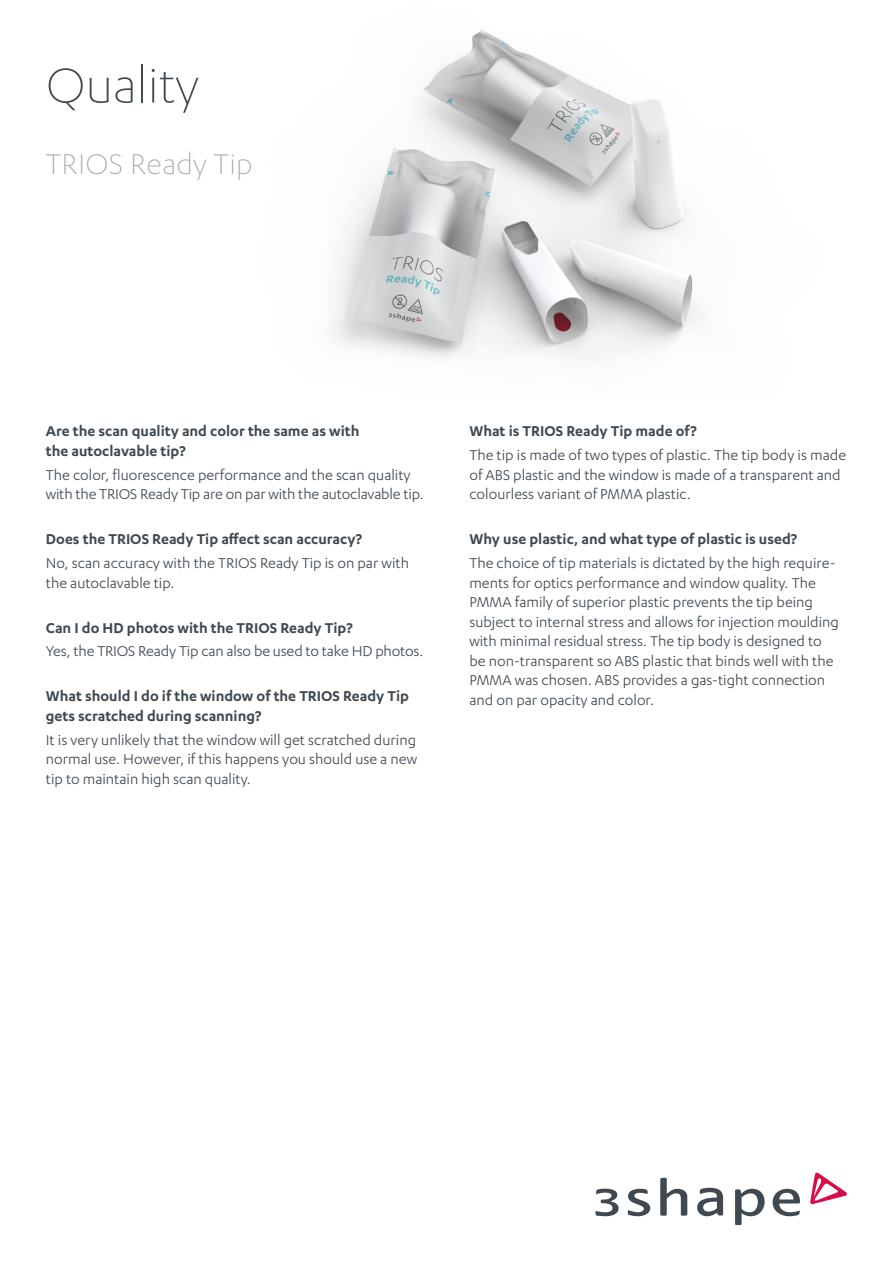
<style>
.page{position:relative;width:893px;height:1263px;background:#fff}
.page>*{position:absolute;margin:0;border:0;box-sizing:border-box;transform-origin:0 0}
.Headline_52_pt{font:300 57px "Karbon";color:#404950}
.SubHeadline_24_pt_TOC{font:300 33px "Karbon";letter-spacing:.01em;color:#a1a7ad}
.Answer{font:16.5px/19.5px "Karbon";color:#404950}
.Question{font:600 16.5px/19.5px "Karbon";color:#404950}
</style>
<div class="page">
<svg style="left:628px;top:1189px;width:22px;height:27px"></svg>
<svg style="left:660px;top:1177px;width:27px;height:39px"></svg>
<svg style="left:697px;top:1188px;width:26px;height:28px"></svg>
<svg style="left:735px;top:1189px;width:30px;height:36px"></svg>
<svg style="left:773px;top:1189px;width:27px;height:27px"></svg>
<svg style="left:595px;top:1189px;width:24px;height:27px"></svg>
<svg style="left:810px;top:1172px;width:37px;height:32px"></svg>
<img style="left:332px;top:29px;width:370px;height:329px">
<div style="left:0;top:0;width:389px;height:321px;background:#fff"></div>
<p class="Headline_52_pt" style="left:46px;top:54px;width:155px">Quality</p>
<p class="SubHeadline_24_pt_TOC" style="left:46px;top:146px;width:208px">TRIOS Ready Tip</p>
<p class="Question" style="left:46px;top:421px;width:315px">Are the scan quality and color the same as with the autoclavable tip?</p>
<p class="Answer" style="left:46px;top:464px;width:379px">The color, fluorescence performance and the scan quality with the TRIOS Ready Tip are on par with the autoclavable tip.</p>
<p class="Question" style="left:46px;top:529px;width:318px">Does the TRIOS Ready Tip affect scan accuracy?</p>
<p class="Answer" style="left:46px;top:553px;width:365px">No, scan accuracy with the TRIOS Ready Tip is on par with the autoclavable tip.</p>
<p class="Question" style="left:46px;top:617px;width:308px">Can I do HD photos with the TRIOS Ready Tip?</p>
<p class="Answer" style="left:46px;top:641px;width:379px">Yes, the TRIOS Ready Tip can also be used to take HD photos.</p>
<p class="Question" style="left:46px;top:686px;width:365px">What should I do if the window of the TRIOS Ready Tip gets scratched during scanning?</p>
<p class="Answer" style="left:46px;top:729px;width:373px;text-align:justify">It is very unlikely that the window will get scratched during normal use. However, if this happens you should use a new tip to maintain high scan quality.</p>
<p class="Question" style="left:469px;top:421px;width:229px">What is TRIOS Ready Tip made of?</p>
<p class="Answer" style="left:469px;top:445px;width:378px">The tip is made of two types of plastic. The tip body is made of ABS plastic and the window is made of a transparent and colourless variant of PMMA plastic.</p>
<p class="Question" style="left:469px;top:529px;width:329px">Why use plastic, and what type of plastic is used?</p>
<p class="Answer" style="left:469px;top:553px;width:371px">The choice of tip materials is dictated by the high require&shy;ments for optics performance and window quality. The PMMA family of superior plastic prevents the tip being subject to internal stress and allows for injection moulding with minimal residual stress. The tip body is designed to be non-transparent so ABS plastic that binds well with the PMMA was chosen. ABS provides a gas-tight connection and on par opacity and color.</p>
</div>
